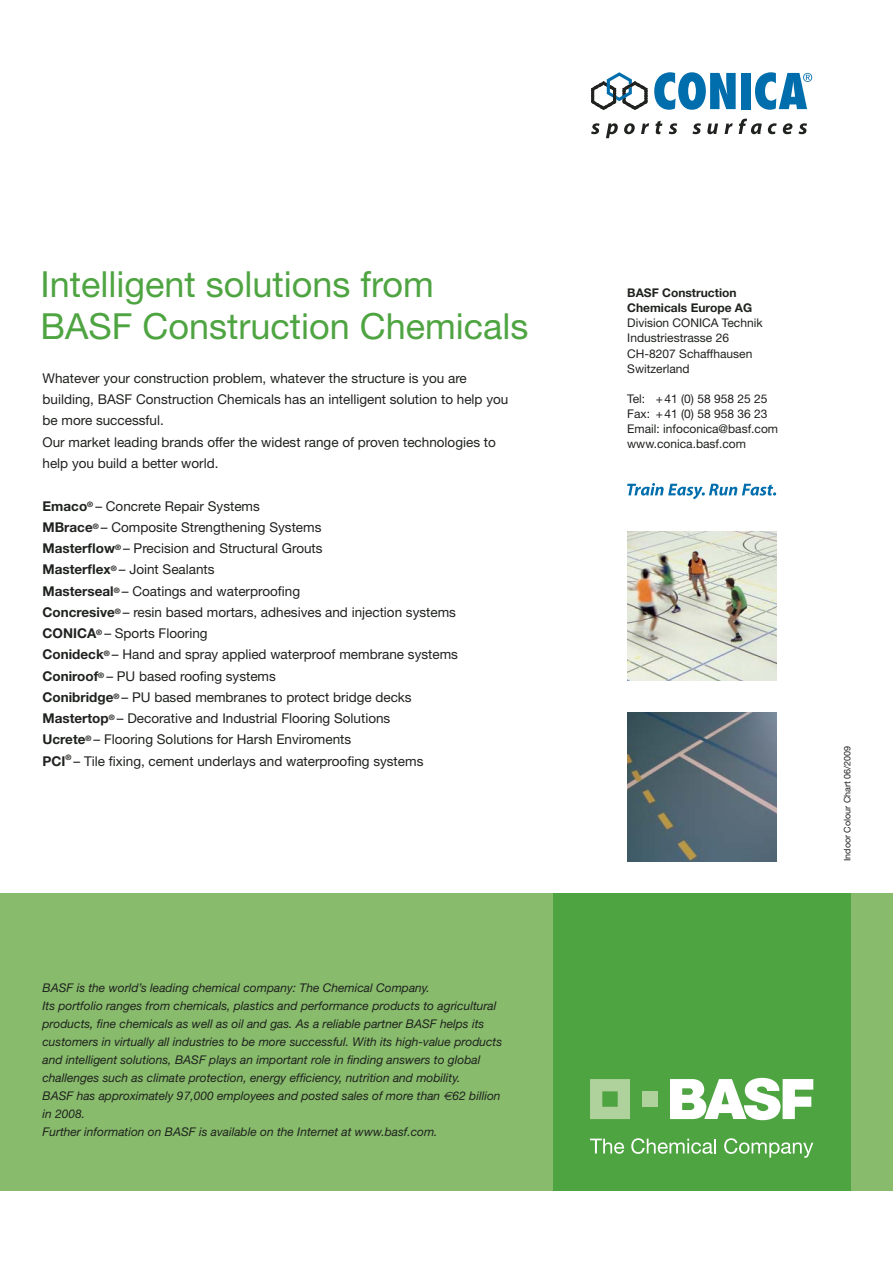
<style>
.page{position:relative;width:893px;height:1263px;background:#fff}
.page>*{position:absolute;margin:0;border:0;box-sizing:border-box;transform-origin:0 0}
.t1{font:36px/42px "Helvetica Neue";color:#4fa442}
.t2{font:13.5px/21.3px "Helvetica Neue";color:#1f221e}
.t3{font:italic 12px/18px "Helvetica Neue";color:#1f221e}
.t4{font:12px/15px "Helvetica Neue";color:#1f221e}
.t5{font:700 12px/15px "Helvetica Neue";color:#1f221e}
.t6{font:9px "Helvetica Neue";color:#1f221e}
.s1{font-weight:700}
.s2{font-family:"Euro Sans"}
</style>
<div class="page">
<div style="left:0;top:893px;width:893px;height:298px;background:#88bb6c"></div>
<svg style="left:591px;top:72px;width:56px;height:38px"></svg>
<svg style="left:654px;top:72px;width:82px;height:38px"></svg>
<div style="left:741px;top:73px;width:10px;height:36px;background:#006ead"></div>
<svg style="left:755px;top:72px;width:57px;height:38px"></svg>
<svg style="left:591px;top:123px;width:9px;height:11px"></svg>
<svg style="left:606px;top:123px;width:12px;height:15px"></svg>
<svg style="left:624px;top:123px;width:11px;height:11px"></svg>
<svg style="left:641px;top:123px;width:8px;height:11px"></svg>
<svg style="left:655px;top:121px;width:7px;height:13px"></svg>
<svg style="left:669px;top:123px;width:8px;height:11px"></svg>
<svg style="left:692px;top:123px;width:9px;height:11px"></svg>
<svg style="left:707px;top:124px;width:11px;height:10px"></svg>
<svg style="left:725px;top:123px;width:8px;height:11px"></svg>
<svg style="left:739px;top:119px;width:23px;height:15px"></svg>
<svg style="left:768px;top:123px;width:9px;height:11px"></svg>
<svg style="left:783px;top:123px;width:9px;height:11px"></svg>
<svg style="left:798px;top:123px;width:9px;height:11px"></svg>
<img style="left:627px;top:712px;width:149px;height:149px">
<img style="left:627px;top:531px;width:149px;height:149px">
<div style="left:553px;top:893px;width:297px;height:298px;background:#4fa442"></div>
<svg style="left:590px;top:1138px;width:34px;height:16px"></svg>
<svg style="left:631px;top:1138px;width:85px;height:16px"></svg>
<svg style="left:724px;top:1138px;width:89px;height:20px"></svg>
<svg style="left:670px;top:1078px;width:143px;height:42px"></svg>
<svg style="left:590px;top:1079px;width:40px;height:40px;background:#a0ca8d"></svg>
<div style="left:642px;top:1091px;width:16px;height:16px;background:#afd19b"></div>
<svg style="left:627px;top:483px;width:149px;height:16px"></svg>
<h1 class="t1" style="left:40px;top:267px;width:490px">Intelligent solutions from<br>BASF Construction Chemicals</h1>
<p class="t2" style="left:43px;top:369px;width:467px">Whatever your construction problem, whatever the structure is you are building, BASF Construction Chemicals has an intelligent solution to help you be more successful.<br>Our market leading brands offer the widest range of proven technologies to help you build a better world.</p>
<p class="t2" style="left:43px;top:496px;width:417px"><span class="s1">Emaco</span><sup>®</sup> – Concrete Repair Systems<br><span class="s1">MBrace</span><sup>®</sup> – Composite Strengthening Systems<br><span class="s1">Masterflow</span><sup>®</sup> – Precision and Structural Grouts<br><span class="s1">Masterflex</span><sup>®</sup> – Joint Sealants<br><span class="s1">Masterseal</span><sup>®</sup> – Coatings and waterproofing<br><span class="s1">Concresive</span><sup>®</sup> – resin based mortars, adhesives and injection systems <span class="s1">CONICA</span><sup>®</sup> – Sports Flooring<br><span class="s1">Conideck</span><sup>®</sup> – Hand and spray applied waterproof membrane systems <span class="s1">Coniroof</span><sup>®</sup> – PU based roofing systems<br><span class="s1">Conibridge</span><sup>®</sup> – PU based membranes to protect bridge decks <span class="s1">Mastertop</span><sup>®</sup> – Decorative and Industrial Flooring Solutions<br><span class="s1">Ucrete</span><sup>®</sup> – Flooring Solutions for Harsh Enviroments<br><span class="s1">PCI</span><sup>®</sup> – Tile fixing, cement underlays and waterproofing systems</p>
<p class="t3" style="left:43px;top:980px;width:461px">BASF is the world’s leading chemical company: The Chemical Company.<br>Its portfolio ranges from chemicals, plastics and performance products to agricultural products, fine chemicals as well as oil and gas. As a reliable partner BASF helps its customers in virtually all industries to be more successful. With its high-value products and intelligent solutions, BASF plays an important role in finding answers to global challenges such as climate protection, energy efficiency, nutrition and mobility.<br>BASF has approximately 97,000 employees and posted sales of more than <span class="s2">€</span>62 billion in 2008.<br>Further information on BASF is available on the Internet at www.basf.com.</p>
<p class="t5" style="left:627px;top:287px;width:127px">BASF Construction<br>Chemicals Europe AG</p>
<p class="t4" style="left:627px;top:317px;width:137px">Division CONICA Technik<br>Industriestrasse 26<br>CH-8207 Schaffhausen<br>Switzerland</p>
<p class="t4" style="left:627px;top:392px;width:152px">Tel: + 41 (0) 58 958 25 25<br>Fax: + 41 (0) 58 958 36 23<br>Email: infoconica@basf.com www.conica.basf.com</p>
<p class="t6" style="left:844px;top:861px;width:117px;rotate:-90deg">Indoor Colour Chart 06/2009</p>
</div>
